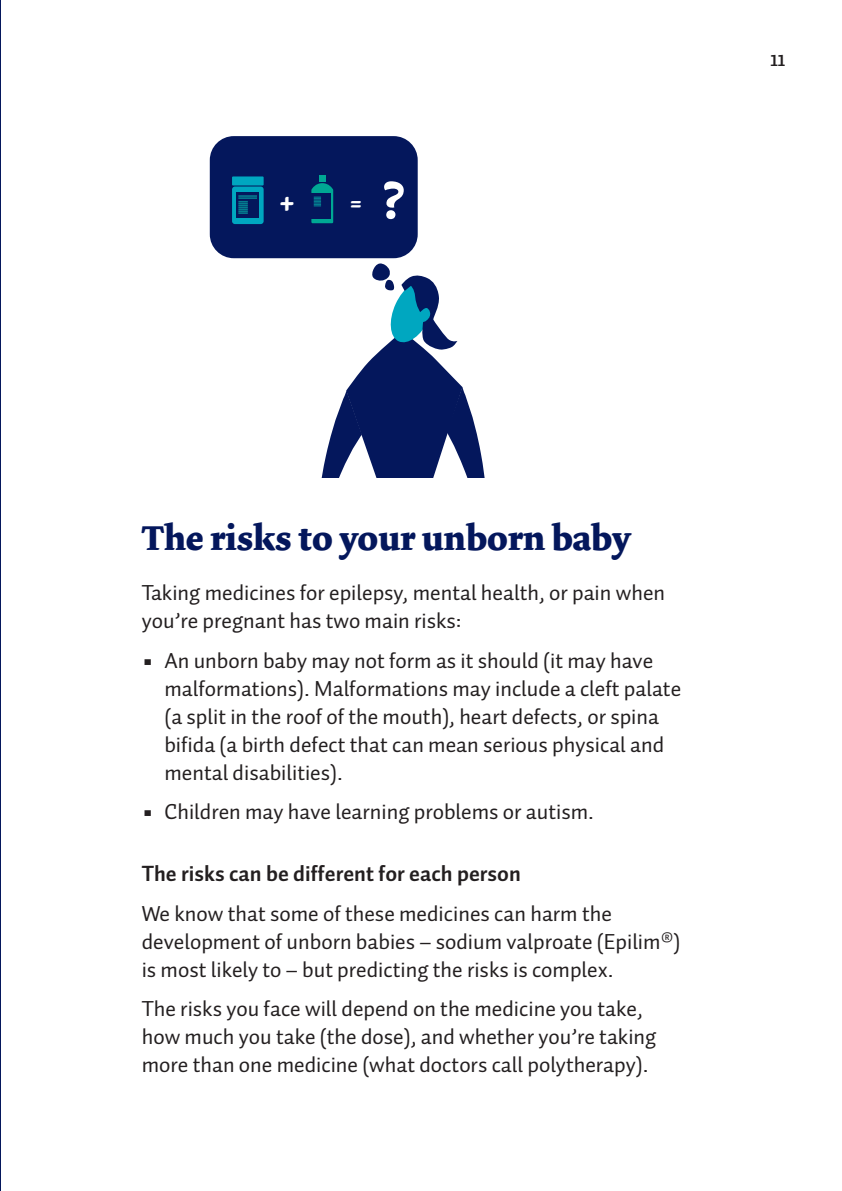
<style>
.page{position:relative;width:842px;height:1191px;background:#fff}
.page>*{position:absolute;margin:0;border:0;box-sizing:border-box;transform-origin:0 0}
.t1{font:700 36px "Dolly";color:#04175c}
.t2{font:700 31.2px "Dolly";color:#fff}
.t3{font:700 26px "Dolly";color:#fff}
.t4{font:22px/28px "Auto Pro";color:#231f20}
.t5{font:700 22px "Auto Pro";color:#231f20}
.t6{font:16px "Auto 1 Bold LF";color:#231f20}
.s1{font-size:51.4px}
.s2{font-family:"Auto 1";font-weight:900;font-size:32px}
</style>
<div class="page">
<div style="left:210px;top:136px;width:208px;height:122px;background:#04175c;border-radius:24px"></div>
<svg style="left:321px;top:263px;width:164px;height:214px"></svg>
<div style="left:232px;top:186px;width:32px;height:38px;background:#00a7c0;border-radius:3px"></div>
<div style="left:232px;top:176px;width:32px;height:9px;background:#00a7c0"></div>
<div style="left:237px;top:192px;width:22px;height:26px;background:#04175c"></div>
<svg style="left:238px;top:195px;width:19px;height:19px"></svg>
<div style="left:319px;top:175px;width:7px;height:7px;background:#00a894"></div>
<svg style="left:311px;top:183px;width:22px;height:40px"></svg>
<h2 class="t2" style="left:280px;top:187px;width:16px">+</h2>
<p class="t3" style="left:350px;top:190px;width:58px">= <span class="s1">?</span></p>
<p class="t6" style="left:770px;top:51px;width:16px">11</p>
<h1 class="t1" style="left:142px;top:521px;width:490px">The risks to your unborn baby</h1>
<p class="t4" style="left:142px;top:580px;width:525px">Taking medicines for epilepsy, mental health, or pain when you’re pregnant has two main risks:</p>
<p class="t4" style="left:164px;top:648px;width:518px;text-indent:-23px"><span class="s2">•</span> An unborn baby may not form as it should (it may have malformations). Malformations may include a cleft palate (a split in the roof of the mouth), heart defects, or spina bifida (a birth defect that can mean serious physical and mental disabilities).</p>
<p class="t4" style="left:142px;top:799px;width:454px"><span class="s2">•</span> Children may have learning problems or autism.</p>
<p class="t5" style="left:142px;top:865px;width:381px">The risks can be different for each person</p>
<p class="t4" style="left:142px;top:901px;width:540px">We know that some of these medicines can harm the development of unborn babies – sodium valproate (Epilim®) is most likely to – but predicting the risks is complex.</p>
<p class="t4" style="left:142px;top:996px;width:516px">The risks you face will depend on the medicine you take, how much you take (the dose), and whether you’re taking more than one medicine (what doctors call polytherapy).</p>
</div>
